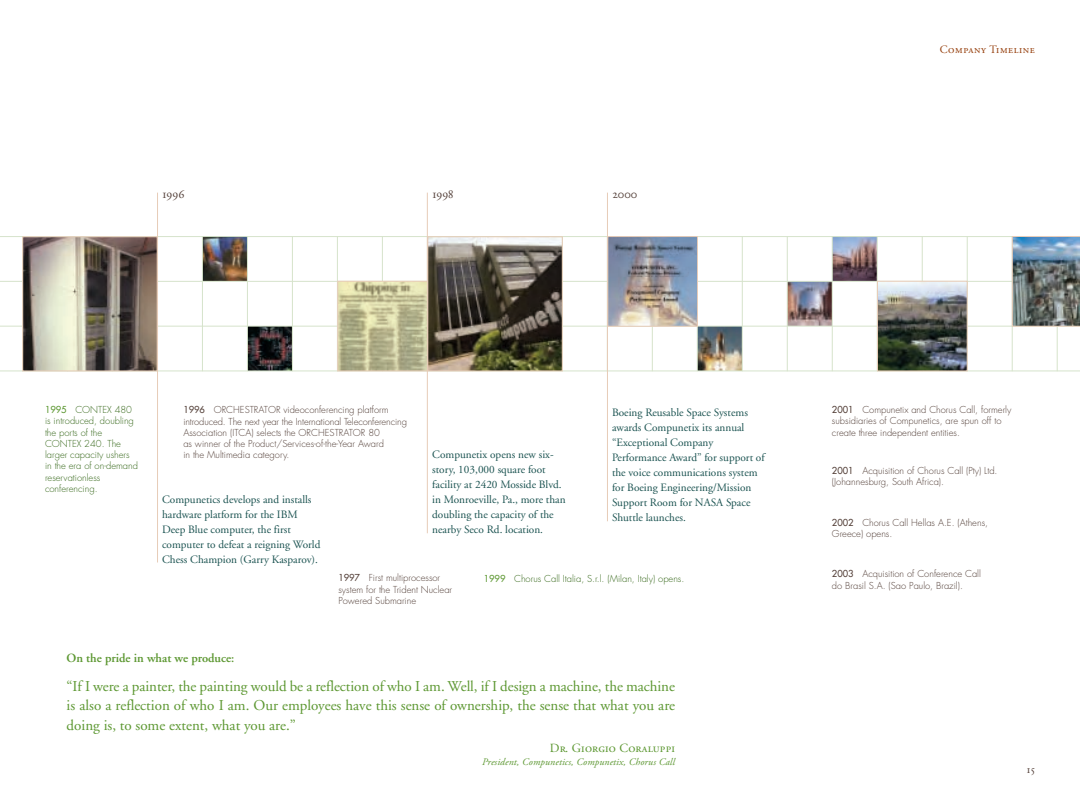
<style>
.page{position:relative;width:1080px;height:810px;background:#fff}
.page>*{position:absolute;margin:0;border:0;box-sizing:border-box;transform-origin:0 0}
.t1{font:15px/20px "Adobe Garamond";color:#5c9731;text-align:justify}
.t2{font:600 12.5px "Adobe Garamond";color:#5c9731}
.t3{font:12.5px "Adobe Garamond Regular SC";letter-spacing:.015em;color:#5c9731}
.t4{font:12.5px "Adobe Garamond Regular SC";color:#544039}
.t5{font:11.25px/15px "Adobe Garamond";color:#1b5351}
.t6{font:11.25px "Adobe Garamond Regular SC";letter-spacing:.05em;color:#96400e}
.t7{font:11.25px "Adobe Garamond Regular SC";color:#544039}
.t8{font:italic 10px "Adobe Garamond Pro";letter-spacing:.015em;color:#5c9731}
.t9{font:300 9.38px/11.2px "Futura";color:#544039}
.t10{font:300 9.38px/11.2px "Futura";color:#38691c}
.s1{font-weight:400;color:#5c9731}
.s2{font-weight:400}
</style>
<div class="page">
<img style="left:203px;top:237px;width:44px;height:44px">
<img style="left:833px;top:237px;width:44px;height:44px">
<img style="left:788px;top:282px;width:44px;height:44px">
<img style="left:248px;top:327px;width:44px;height:44px">
<img style="left:698px;top:327px;width:44px;height:44px">
<hr style="left:202px;top:236px;width:1px;height:135px;background:#d6e3cb">
<hr style="left:247px;top:236px;width:1px;height:135px;background:#d6e3cb">
<hr style="left:292px;top:236px;width:1px;height:135px;background:#d6e3cb">
<hr style="left:337px;top:236px;width:1px;height:135px;background:#d6e3cb">
<hr style="left:382px;top:236px;width:1px;height:135px;background:#d6e3cb">
<hr style="left:652px;top:236px;width:1px;height:135px;background:#d6e3cb">
<hr style="left:697px;top:236px;width:1px;height:135px;background:#d6e3cb">
<hr style="left:742px;top:236px;width:1px;height:135px;background:#d6e3cb">
<hr style="left:787px;top:236px;width:1px;height:135px;background:#d6e3cb">
<hr style="left:832px;top:236px;width:1px;height:135px;background:#d6e3cb">
<hr style="left:877px;top:236px;width:1px;height:135px;background:#d6e3cb">
<hr style="left:922px;top:236px;width:1px;height:135px;background:#d6e3cb">
<hr style="left:967px;top:236px;width:1px;height:135px;background:#d6e3cb">
<hr style="left:1012px;top:236px;width:1px;height:135px;background:#d6e3cb">
<hr style="left:1057px;top:236px;width:1px;height:135px;background:#d6e3cb">
<hr style="left:0;top:236px;width:1080px;height:1px;background:#d6e3cb">
<hr style="left:0;top:281px;width:1080px;height:1px;background:#d6e3cb">
<hr style="left:0;top:326px;width:1080px;height:1px;background:#d6e3cb">
<hr style="left:0;top:371px;width:1080px;height:1px;background:#d6e3cb">
<hr style="left:157px;top:193px;width:1px;height:369px;background:#e7ccb8">
<hr style="left:427px;top:193px;width:1px;height:340px;background:#e7ccb8">
<hr style="left:607px;top:193px;width:1px;height:328px;background:#e7ccb8">
<img style="left:339px;top:283px;width:87px;height:86px">
<div style="left:337px;top:281px;width:91px;height:90px;border:1px solid #e7ccb8"></div>
<img style="left:879px;top:283px;width:87px;height:86px">
<div style="left:877px;top:281px;width:91px;height:90px;border:1px solid #e7ccb8"></div>
<img style="left:1012px;top:236px;width:68px;height:91px">
<img style="left:430px;top:238px;width:131px;height:131px">
<div style="left:428px;top:236px;width:135px;height:135px;border:1px solid #e7ccb8"></div>
<img style="left:610px;top:238px;width:86px;height:87px">
<div style="left:608px;top:236px;width:90px;height:91px;border:1px solid #e7ccb8"></div>
<img style="left:24px;top:238px;width:132px;height:131px">
<div style="left:22px;top:236px;width:136px;height:135px;border:1px solid #e7ccb8"></div>
<h2 class="t4" style="left:163px;top:189px;width:24px">1996</h2>
<h2 class="t4" style="left:432px;top:189px;width:23px">1998</h2>
<h2 class="t4" style="left:612px;top:189px;width:26px">2000</h2>
<p class="t6" style="left:940px;top:45px;width:97px">Company Timeline</p>
<p class="t10" style="left:45px;top:405px;width:95px"><span class="s1">1995</span> CONTEX 480 is introduced, doubling the ports of the<br>CONTEX 240. The larger capacity ushers in the era of on-demand reservationless conferencing.</p>
<p class="t9" style="left:183px;top:405px;width:225px"><span class="s2">1996</span> ORCHESTRATOR videoconferencing platform introduced. The next year the International Teleconferencing Association (ITCA) selects the ORCHESTRATOR 80<br>as winner of the Product/Services-of-the-Year Award<br>in the Multimedia category.</p>
<p class="t5" style="left:162px;top:493px;width:160px">Compunetics develops and installs hardware platform for the IBM<br>Deep Blue computer, the first computer to defeat a reigning World<br>Chess Champion (Garry Kasparov).</p>
<p class="t5" style="left:432px;top:448px;width:135px">Compunetix opens new six&shy;story, 103,000 square foot facility at 2420 Mosside Blvd. in Monroeville, Pa., more than doubling the capacity of the nearby Seco Rd. location.</p>
<p class="t5" style="left:612px;top:405px;width:154px">Boeing Reusable Space Systems awards Compunetix its annual “Exceptional Company<br>Performance Award” for support of the voice communications system for Boeing Engineering/Mission<br>Support Room for NASA Space<br>Shuttle launches.</p>
<p class="t9" style="left:338px;top:573px;width:115px"><span class="s2">1997</span> First multiprocessor system for the Trident Nuclear<br>Powered Submarine</p>
<p class="t10" style="left:484px;top:574px;width:202px"><span class="s1">1999</span> Chorus Call Italia, S.r.l. (Milan, Italy) opens.</p>
<h2 class="t2" style="left:67px;top:653px;width:169px">On the pride in what we produce:</h2>
<p class="t1" style="left:67px;top:677px;width:610px">“If I were a painter, the painting would be a reflection of who I am. Well, if I design a machine, the machine is also a reflection of who I am. Our employees have this sense of ownership, the sense that what you are doing is, to some extent, what you are.”</p>
<h2 class="t3" style="left:550px;top:743px;width:127px">Dr. Giorgio Coraluppi</h2>
<p class="t8" style="left:482px;top:757px;width:194px">President, Compunetics, Compunetix, Chorus Call</p>
<p class="t9" style="left:832px;top:405px;width:181px"><span class="s2">2001</span> Compunetix and Chorus Call, formerly subsidiaries of Compunetics, are spun off to create three independent entities.</p>
<p class="t9" style="left:832px;top:466px;width:167px"><span class="s2">2001</span> Acquisition of Chorus Call (Pty) Ltd. (Johannesburg, South Africa).</p>
<p class="t9" style="left:832px;top:517px;width:158px"><span class="s2">2002</span> Chorus Call Hellas A.E. (Athens,<br>Greece) opens.</p>
<p class="t9" style="left:832px;top:569px;width:151px"><span class="s2">2003</span> Acquisition of Conference Call do Brasil S.A. (Sao Paulo, Brazil).</p>
<p class="t7" style="left:1027px;top:765px;width:10px">15</p>
</div>
